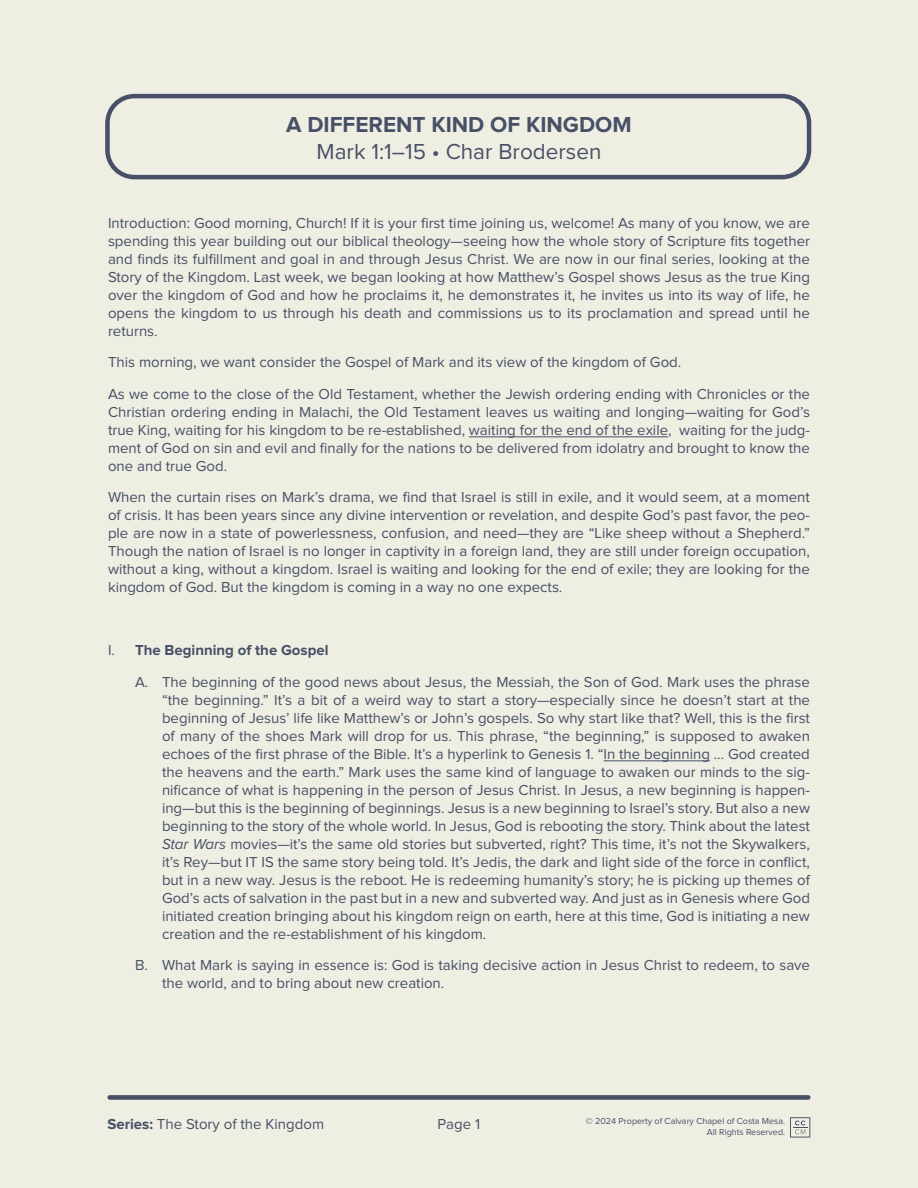
<style>
.page{position:relative;width:918px;height:1188px;background:#efeee3}
.page>*{position:absolute;margin:0;border:0;box-sizing:border-box;transform-origin:0 0}
.t1{font:22.5px "Proxima Nova";color:#475066}
.t2{font:700 22.5px "Proxima Nova";color:#475066}
.t3{font:15px/18px "Proxima Nova";color:#465066;text-align:justify}
.t4{font:15px "Proxima Nova";color:#475066}
.t5{font:9px/10.8px "Proxima Nova";color:#475066;text-align:right}
.s1{font-weight:700}
.s2{font-style:italic}
</style>
<div class="page">
<div style="left:105px;top:94px;width:706px;height:85px;border:4px solid #475066;border-radius:27px"></div>
<div style="left:107px;top:1095px;width:704px;height:5px;background:#475066;border-radius:2px"></div>
<svg style="left:790px;top:1117px;width:20px;height:21px"></svg>
<hr style="left:469px;top:437px;width:199px;height:1px;background:#465066">
<hr style="left:604px;top:761px;width:106px;height:1px;background:#465066">
<h1 class="t2" style="left:286px;top:114px;width:347px">A DIFFERENT KIND OF KINGDOM</h1>
<h1 class="t1" style="left:317px;top:139px;width:286px">Mark 1:1–15 • Char Brodersen</h1>
<p class="t3" style="left:108px;top:214px;width:704px">Introduction: Good morning, Church! If it is your first time joining us, welcome! As many of you know, we are spending this year building out our biblical theology—seeing how the whole story of Scripture fits together and finds its fulfillment and goal in and through Jesus Christ. We are now in our final series, looking at the Story of the Kingdom. Last week, we began looking at how Matthew’s Gospel shows Jesus as the true King over the kingdom of God and how he proclaims it, he demonstrates it, he invites us into its way of life, he opens the kingdom to us through his death and commissions us to its proclamation and spread until he returns.</p>
<p class="t3" style="left:108px;top:347px;width:704px;line-height:31.5px">This morning, we want consider the Gospel of Mark and its view of the kingdom of God.<br>As we come to the close of the Old Testament, whether the Jewish ordering ending with Chronicles or the</p>
<p class="t3" style="left:108px;top:403px;width:704px">Christian ordering ending in Malachi, the Old Testament leaves us waiting and longing—waiting for God’s true King, waiting for his kingdom to be re-established, waiting for the end of the exile, waiting for the judg&shy;ment of God on sin and evil and finally for the nations to be delivered from idolatry and brought to know the one and true God.</p>
<p class="t3" style="left:108px;top:489px;width:704px">When the curtain rises on Mark’s drama, we find that Israel is still in exile, and it would seem, at a moment of crisis. It has been years since any divine intervention or revelation, and despite God’s past favor, the peo&shy;ple are now in a state of powerlessness, confusion, and need—they are “Like sheep without a Shepherd.” Though the nation of Israel is no longer in captivity in a foreign land, they are still under foreign occupation, without a king, without a kingdom. Israel is waiting and looking for the end of exile; they are looking for the kingdom of God. But the kingdom is coming in a way no one expects.</p>
<p class="t3" style="left:135px;top:635px;width:677px;line-height:31.5px;text-indent:-27px">I. <span class="s1">The Beginning of the Gospel<br></span>A. The beginning of the good news about Jesus, the Messiah, the Son of God. Mark uses the phrase</p>
<p class="t3" style="left:162px;top:691px;width:650px">“the beginning.” It’s a bit of a weird way to start a story—especially since he doesn’t start at the beginning of Jesus’ life like Matthew’s or John’s gospels. So why start like that? Well, this is the first of many of the shoes Mark will drop for us. This phrase, “the beginning,” is supposed to awaken echoes of the first phrase of the Bible. It’s a hyperlink to Genesis 1. “In the beginning ... God created the heavens and the earth.” Mark uses the same kind of language to awaken our minds to the sig&shy;nificance of what is happening in the person of Jesus Christ. In Jesus, a new beginning is happen&shy;ing—but this is the beginning of beginnings. Jesus is a new beginning to Israel’s story. But also a new beginning to the story of the whole world. In Jesus, God is rebooting the story. Think about the latest <span class="s2">Star Wars</span> movies—it’s the same old stories but subverted, right? This time, it’s not the Skywalkers, it’s Rey—but IT IS the same story being told. It’s Jedis, the dark and light side of the force in conflict, but in a new way. Jesus is the reboot. He is redeeming humanity’s story; he is picking up themes of God’s acts of salvation in the past but in a new and subverted way. And just as in Genesis where God initiated creation bringing about his kingdom reign on earth, here at this time, God is initiating a new creation and the re-establishment of his kingdom.</p>
<p class="t3" style="left:162px;top:957px;width:650px;text-indent:-27px">B. What Mark is saying in essence is: God is taking decisive action in Jesus Christ to redeem, to save the world, and to bring about new creation.</p>
<p class="t4" style="left:107px;top:1116px;width:218px"><span class="s1">Series:</span> The Story of the Kingdom</p>
<p class="t5" style="left:586px;top:1116px;width:201px">© 2024 Property of Calvary Chapel of Costa Mesa.<br>All Rights Reserved.</p>
<p class="t4" style="left:438px;top:1116px;width:44px">Page 1</p>
</div>
